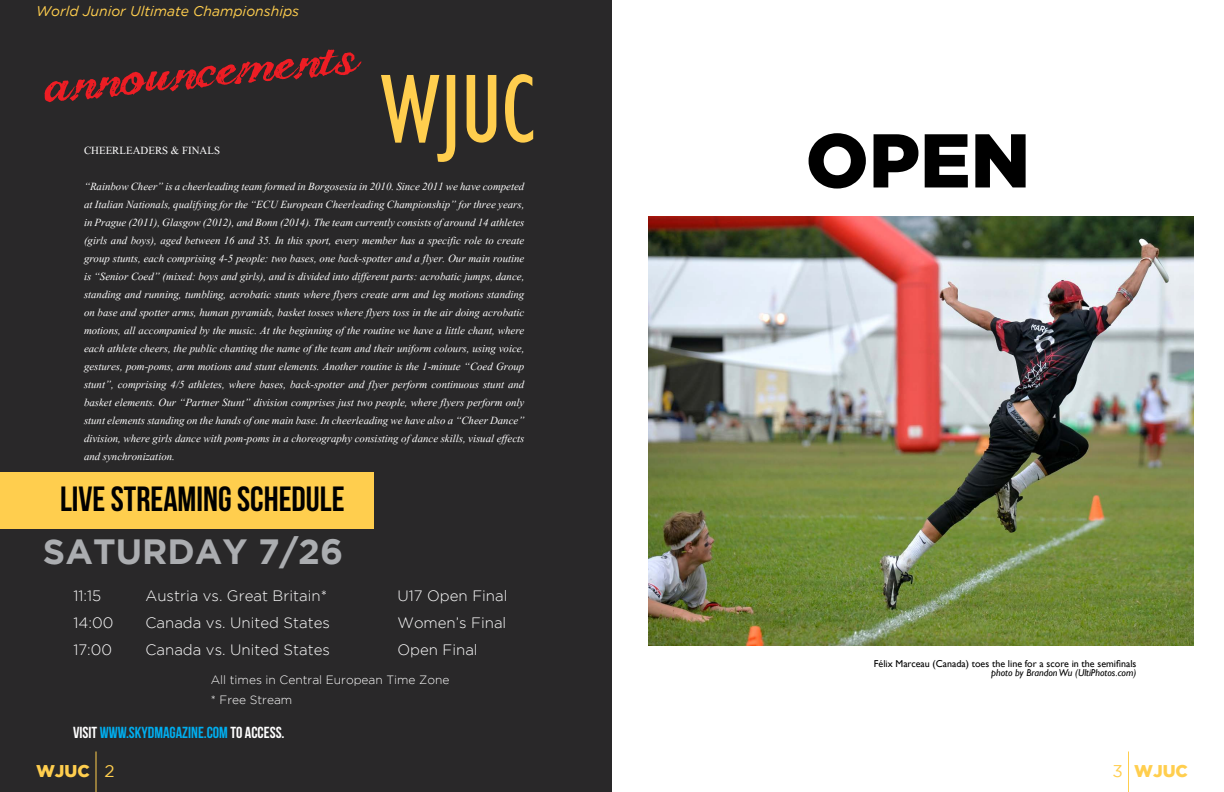
<style>
.page{position:relative;width:1224px;height:792px;background:#fff}
.page>*{position:absolute;margin:0;border:0;box-sizing:border-box;transform-origin:0 0}
.t1{font:condensed 100px "Gill Sans";color:#ffce4e}
.t2{font:900 76px "Gotham";color:#000}
.t3{font:35px "Bebas Neue";color:#000}
.t4{font:700 35px "Gotham";color:#abadb0}
.t5{font:900 17px "Gotham";color:#ffce4e}
.t6{font:16px "Bebas Neue";color:#00aeef}
.t7{font:300 15px "Gotham";color:#fff}
.t8{font:italic 14px/18px "Kokila";color:#fff;text-align:justify}
.t9{font:italic 14px "Gotham";color:#ffce4e}
.t10{font:14px "Kokila";color:#fff}
.t11{font:300 12px "Gotham";color:#fff}
.t12{font:10px "Gill Sans";color:#000}
.t13{font:italic 10px "Gill Sans";color:#000}
.s1{color:#fff}
.s2{font-weight:400}
</style>
<div class="page">
<div style="left:0;top:0;width:612px;height:792px;background:#292829"></div>
<div style="left:0;top:472px;width:374px;height:57px;background:#ffce4e"></div>
<svg style="left:44px;top:50px;width:317px;height:52px"></svg>
<img style="left:648px;top:216px;width:546px;height:430px">
<hr style="left:1128px;top:752px;width:1px;height:40px;background:#ffce4e">
<hr style="left:96px;top:752px;width:1px;height:40px;background:#ffce4e">
<p class="t9" style="left:36px;top:4px;width:265px">World Junior Ultimate Championships</p>
<h1 class="t1" style="left:380px;top:50px;width:157px">WJUC</h1>
<p class="t10" style="left:84px;top:142px;width:138px">CHEERLEADERS &amp; FINALS</p>
<p class="t8" style="left:84px;top:178px;width:442px">“Rainbow Cheer” is a cheerleading team formed in Borgosesia in 2010. Since 2011 we have competed at Italian Nationals, qualifying for the “ECU European Cheerleading Championship” for three years, in Prague (2011), Glasgow (2012), and Bonn (2014). The team currently consists of around 14 athletes (girls and boys), aged between 16 and 35. In this sport, every member has a specific role to create group stunts, each comprising 4-5 people: two bases, one back-spotter and a flyer. Our main routine is “Senior Coed” (mixed: boys and girls), and is divided into different parts: acrobatic jumps, dance, standing and running, tumbling, acrobatic stunts where flyers create arm and leg motions standing on base and spotter arms, human pyramids, basket tosses where flyers toss in the air doing acrobatic motions, all accompanied by the music. At the beginning of the routine we have a little chant, where each athlete cheers, the public chanting the name of the team and their uniform colours, using voice, gestures, pom-poms, arm motions and stunt elements. Another routine is the 1-minute “Coed Group stunt”, comprising 4/5 athletes, where bases, back-spotter and flyer perform continuous stunt and basket elements. Our “Partner Stunt” division comprises just two people, where flyers perform only stunt elements standing on the hands of one main base. In cheerleading we have also a “Cheer Dance” division, where girls dance with pom-poms in a choreography consisting of dance skills, visual effects and synchronization.</p>
<h3 class="t3" style="left:60px;top:480px;width:286px">LIVE STREAMING SCHEDULE</h3>
<h3 class="t4" style="left:43px;top:531px;width:302px">SATURDAY 7/26</h3>
<p class="t7" style="left:74px;top:588px;width:29px">11:15</p>
<p class="t7" style="left:146px;top:588px;width:183px">Austria vs. Great Britain*</p>
<p class="t7" style="left:397px;top:588px;width:111px">U17 Open Final</p>
<p class="t7" style="left:73px;top:615px;width:41px">14:00</p>
<p class="t7" style="left:145px;top:615px;width:186px">Canada vs. United States</p>
<p class="t7" style="left:397px;top:615px;width:110px">Women’s Final</p>
<p class="t7" style="left:73px;top:642px;width:40px">17:00</p>
<p class="t7" style="left:145px;top:642px;width:186px">Canada vs. United States</p>
<p class="t7" style="left:397px;top:642px;width:82px">Open Final</p>
<p class="t11" style="left:211px;top:673px;width:240px">All times in Central European Time Zone</p>
<p class="t11" style="left:211px;top:693px;width:83px">* Free Stream</p>
<p class="t6" style="left:73px;top:723px;width:213px"><span class="s1">VISIT</span> WWW.SKYDMAGAZINE.COM <span class="s1">TO ACCESS.</span></p>
<h2 class="t2" style="left:806px;top:117px;width:226px">OPEN</h2>
<p class="t12" style="left:874px;top:658px;width:264px">Félix Marceau (Canada) toes the line for a score in the semifinals</p>
<p class="t13" style="left:991px;top:667px;width:147px">photo by Brandon Wu (UltiPhotos.com)</p>
<p class="t5" style="left:36px;top:762px;width:80px">WJUC <span class="s2">2</span></p>
<p class="t5" style="left:1113px;top:762px;width:77px"><span class="s2">3</span> WJUC</p>
</div>
